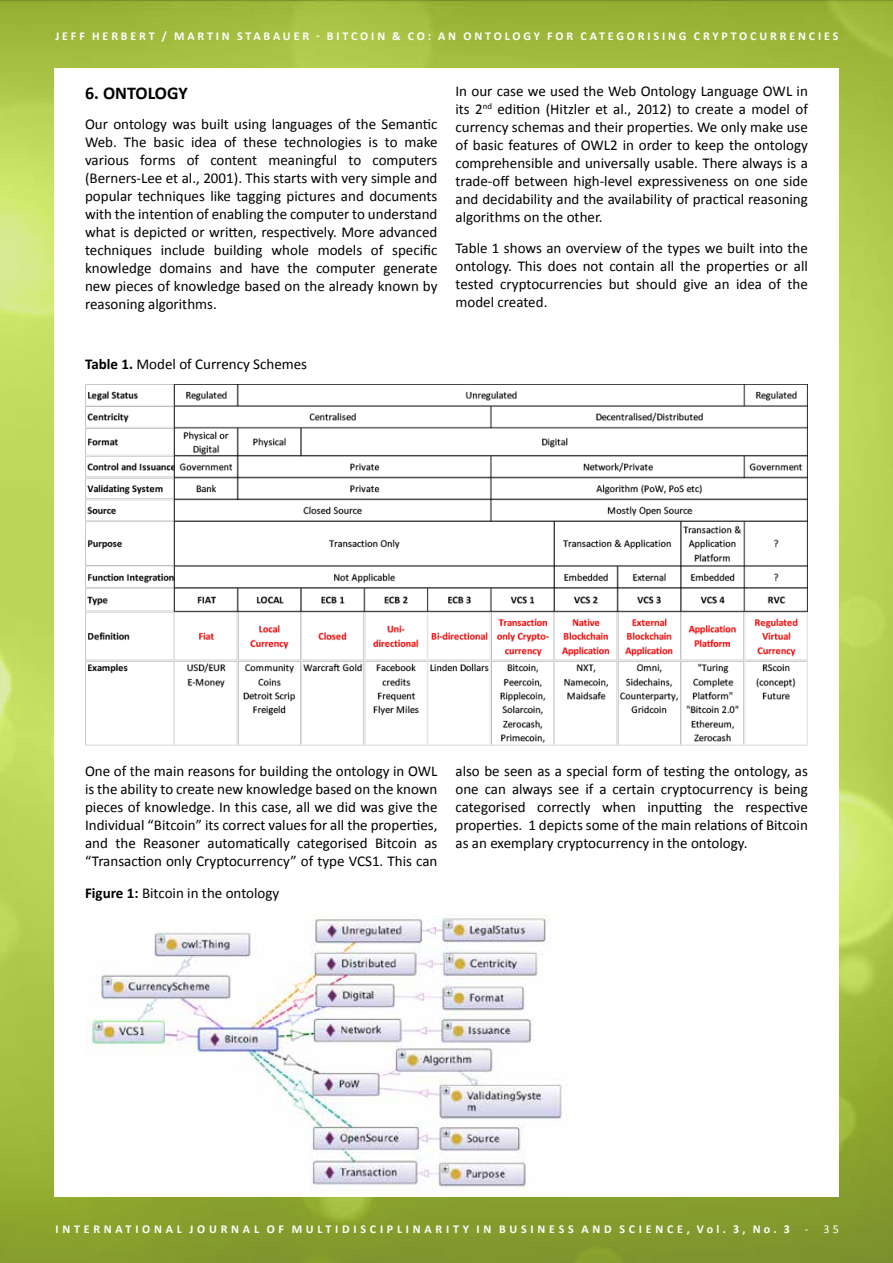
<style>
.page{position:relative;width:893px;height:1263px;background:#fff}
.page>*{position:absolute;margin:0;border:0;box-sizing:border-box;transform-origin:0 0}
.t1{font:700 18px "Calibri";color:#000}
.t2{font:15px/18px "Calibri";color:#000;text-align:justify}
.t3{font:700 12px "Calibri";letter-spacing:.24em;color:#fff}
.t4{font:700 12px "Calibri";letter-spacing:.315em;color:#fff}
.s1{font-weight:700}
.s2{font-weight:400}
</style>
<div class="page">
<img style="left:0;top:0;width:893px;height:1263px">
<div style="left:54px;top:68px;width:785px;height:1129px;background:#fff"></div>
<img style="left:85px;top:384px;width:723px;height:361px">
<img style="left:86px;top:914px;width:481px;height:277px">
<p class="t3" style="left:55px;top:28px;width:785px">JEFF HERBERT / MARTIN STABAUER - BITCOIN &amp; CO: AN ONTOLOGY FOR CATEGORISING CRYPTOCURRENCIES</p>
<p class="t1" style="left:85px;top:81px;width:54px">6. ONTOLOGY</p>
<p class="t2" style="left:85px;top:115px;width:354px">Our ontology was built using languages of the Semantic Web. The basic idea of these technologies is to make various forms of content meaningful to computers (Berners-Lee et al., 2001). This starts with very simple and popular techniques like tagging pictures and documents with the intention of enabling the computer to understand what is depicted or written, respectively. More advanced techniques include building whole models of specific knowledge domains and have the computer generate new pieces of knowledge based on the already known by reasoning algorithms.</p>
<p class="t2" style="left:455px;top:82px;width:354px">In our case we used the Web Ontology Language OWL in its 2<sup>nd</sup> edition (Hitzler et al., 2012) to create a model of currency schemas and their properties. We only make use of basic features of OWL2 in order to keep the ontology comprehensible and universally usable. There always is a trade-off between high-level expressiveness on one side and decidability and the availability of practical reasoning algorithms on the other.</p>
<p class="t2" style="left:455px;top:239px;width:354px">Table 1 shows an overview of the types we built into the ontology. This does not contain all the properties or all tested cryptocurrencies but should give an idea of the model created.</p>
<p class="t2" style="left:85px;top:355px;width:224px"><span class="s1">TABLE 1.</span> Model of Currency Schemes</p>
<p class="t2" style="left:85px;top:762px;width:354px">One of the main reasons for building the ontology in OWL is the ability to create new knowledge based on the known pieces of knowledge. In this case, all we did was give the Individual “Bitcoin” its correct values for all the properties, and the Reasoner automatically categorised Bitcoin as “Transaction only Cryptocurrency” of type VCS1. This can</p>
<p class="t2" style="left:455px;top:762px;width:354px">also be seen as a special form of testing the ontology, as one can always see if a certain cryptocurrency is being categorised correctly when inputting the respective properties. 1 depicts some of the main relations of Bitcoin as an exemplary cryptocurrency in the ontology.</p>
<p class="t2" style="left:85px;top:884px;width:196px"><span class="s1">FIGURE 1:</span> Bitcoin in the ontology</p>
<p class="t4" style="left:55px;top:1222px;width:289px">IN TERN ATI ON AL JOU RN AL OF MU LTIDIS</p>
<p class="t4" style="left:370px;top:1222px;width:115px">CI PLIN ARI TY IN</p>
<p class="t3" style="left:499px;top:1222px;width:21px">B USIN</p>
<p class="t3" style="left:549px;top:1222px;width:18px">E SS</p>
<p class="t3" style="left:581px;top:1222px;width:22px">A ND</p>
<p class="t4" style="left:619px;top:1222px;width:221px">SCI EN CE, VOL. 3, NO. 3 <span class="s2">- 35</span></p>
</div>
